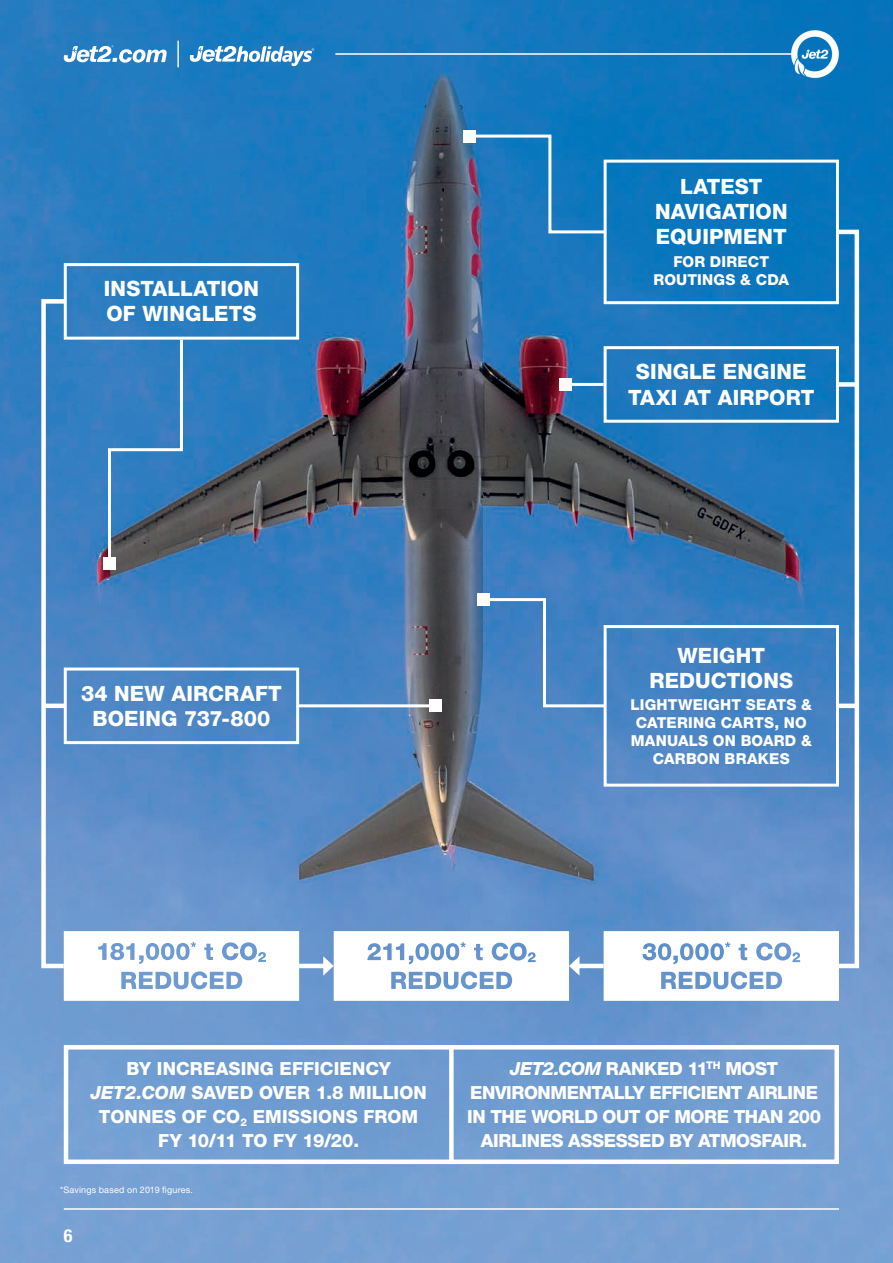
<style>
.page{position:relative;width:893px;height:1263px;background:#fff}
.page>*{position:absolute;margin:0;border:0;box-sizing:border-box;transform-origin:0 0}
.t1{font:800 21px/25.2px "Helvetica Neue LT Pro";letter-spacing:.005em;color:#fff;text-align:center}
.t2{font:800 18px/24px "Helvetica Neue LT Pro";letter-spacing:-.02em;color:#fff;text-align:center}
.t3{font:800 18px/24px "Helvetica Neue LT Pro";letter-spacing:.005em;color:#fff;text-align:center}
.t4{font:700 condensed 18px "Helvetica Neue LT Pro";color:#fff}
.t5{font:800 15px/18px "Helvetica Neue LT Pro";letter-spacing:.015em;color:#fff;text-align:center}
.t6{font:9px "Helvetica Neue LT Pro";letter-spacing:.02em;color:#fff}
.s1{font-style:italic}
</style>
<div class="page">
<img style="left:0;top:0;width:893px;height:1263px">
<div style="left:64px;top:263px;width:235px;height:77px;border:3px solid #fff"></div>
<div style="left:604px;top:346px;width:235px;height:77px;border:3px solid #fff"></div>
<div style="left:604px;top:160px;width:235px;height:144px;border:3px solid #fff"></div>
<div style="left:604px;top:625px;width:235px;height:162px;border:3px solid #fff"></div>
<div style="left:64px;top:1045px;width:775px;height:119px;border:4px solid #fff"></div>
<div style="left:449px;top:1046px;width:5px;height:117px;background:#fff"></div>
<div style="left:834px;top:230px;width:25px;height:738px;border:4px solid #fff"></div>
<div style="left:837px;top:382px;width:19px;height:5px;background:#fff"></div>
<hr style="left:837px;top:704px;width:19px;height:4px;background:#fff">
<hr style="left:298px;top:704px;width:137px;height:3px;background:#fff">
<div style="left:429px;top:700px;width:12px;height:12px;background:#fff"></div>
<hr style="left:565px;top:383px;width:39px;height:3px;background:#fff">
<div style="left:559px;top:378px;width:12px;height:12px;background:#fff"></div>
<svg style="left:466px;top:133px;width:143px;height:102px;background:#2a7ebc"></svg>
<div style="left:463px;top:130px;width:12px;height:12px;background:#fff"></div>
<svg style="left:480px;top:597px;width:128px;height:112px;background:#4d88c5"></svg>
<div style="left:477px;top:594px;width:12px;height:12px;background:#fff"></div>
<hr style="left:299px;top:964px;width:28px;height:4px;background:#fff">
<hr style="left:576px;top:964px;width:28px;height:4px;background:#fff">
<svg style="left:323px;top:931px;width:256px;height:70px"></svg>
<svg style="left:39px;top:297px;width:260px;height:704px;background:#5d90c4"></svg>
<svg style="left:604px;top:931px;width:235px;height:70px"></svg>
<hr style="left:64px;top:1208px;width:775px;height:2px;background:#fff">
<hr style="left:335px;top:53px;width:457px;height:2px;background:#fff">
<img style="left:786px;top:24px;width:59px;height:60px">
<svg style="left:64px;top:45px;width:103px;height:18px"></svg>
<hr style="left:177px;top:41px;width:2px;height:26px;background:#fff">
<svg style="left:190px;top:43px;width:126px;height:23px"></svg>
<p class="t1" style="left:104px;top:276px;width:157px;text-align:left">INSTALLATION<br>OF WINGLETS</p>
<p class="t1" style="left:81px;top:681px;width:202px">34 NEW AIRCRAFT<br>BOEING 737-800</p>
<p class="t1" style="left:655px;top:174px;width:134px">LATEST<br>NAVIGATION<br>EQUIPMENT</p>
<p class="t5" style="left:653px;top:252px;width:137px">FOR DIRECT<br>ROUTINGS &amp; CDA</p>
<p class="t1" style="left:628px;top:359px;width:188px">SINGLE ENGINE<br>TAXI AT AIRPORT</p>
<p class="t1" style="left:649px;top:642px;width:145px">WEIGHT<br>REDUCTIONS</p>
<p class="t5" style="left:631px;top:696px;width:183px">LIGHTWEIGHT SEATS &amp;<br>CATERING CARTS, NO<br>MANUALS ON BOARD &amp;<br>CARBON BRAKES</p>
<p class="t3" style="left:90px;top:1056px;width:338px">BY INCREASING EFFICIENCY<br><span class="s1">JET2.COM</span> SAVED OVER 1.8 MILLION<br>TONNES OF CO<sub>2</sub> EMISSIONS FROM<br>FY 10/11 TO FY 19/20.</p>
<p class="t2" style="left:467px;top:1056px;width:355px"><span class="s1">JET2.COM</span> RANKED 11<sup>TH</sup> MOST<br>ENVIRONMENTALLY EFFICIENT AIRLINE<br>IN THE WORLD OUT OF MORE THAN 200<br>AIRLINES ASSESSED BY ATMOSFAIR.</p>
<p class="t6" style="left:60px;top:1184px;width:135px">*Savings based on 2019 figures.</p>
<p class="t4" style="left:64px;top:1225px;width:10px">6</p>
</div>
